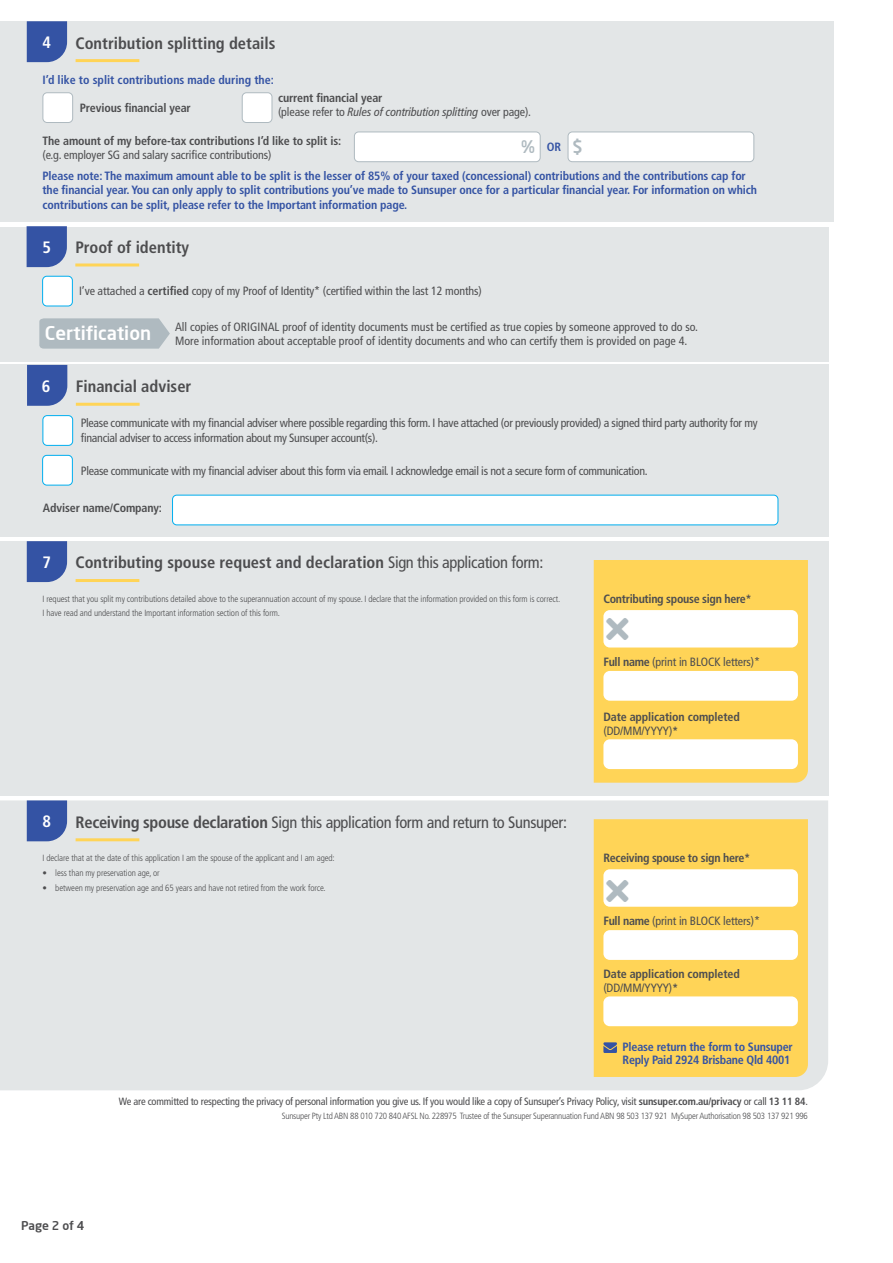
<style>
.page{position:relative;width:893px;height:1263px;background:#fff}
.page>*{position:absolute;margin:0;border:0;box-sizing:border-box;transform-origin:0 0}
.t1{font:500 18.75px "Neo Sans";color:#fff}
.t2{font:500 17.1px "Neo Sans";color:#afbac0}
.t3{font:700 condensed 16.5px "Frutiger LT Pro";color:#4d4d4f}
.t4{font:condensed 16.5px "Frutiger LT Pro";letter-spacing:-.02em;color:#4d4d4f}
.t5{font:700 condensed 16.5px "Frutiger LT Pro";color:#fff}
.t6{font:condensed 12px/15px "Frutiger LT Pro";letter-spacing:-.01em;color:#4d4d4f}
.t7{font:700 condensed 12px/14.4px "Frutiger LT Pro";letter-spacing:-.01em;color:#3453a4}
.t8{font:700 condensed 12px/14.4px "Frutiger LT Pro";letter-spacing:-.01em;color:#4d4d4f}
.t9{font:italic condensed 12px/14.4px "Frutiger LT Pro";letter-spacing:-.01em;color:#4d4d4f}
.t10{font:500 12px "Neo Sans";letter-spacing:-.01em;color:#4d4d4f}
.t11{font:condensed 10.5px "Frutiger LT Pro";letter-spacing:-.02em;color:#4d4d4f}
.t12{font:300 condensed 9px/14.7px "Frutiger LT Pro";letter-spacing:-.01em;color:#4d4d4f}
.s1{font-weight:700;font-style:normal}
.s2{font-style:normal}
.s3{font-weight:700}
.s4{font-weight:400}
</style>
<div class="page">
<div style="left:0;top:800px;width:828px;height:290px;background:#e3e6e7"></div>
<div style="left:0;top:21px;width:833px;height:201px;background:#e3e6e7"></div>
<div style="left:0;top:541px;width:828px;height:255px;background:#e3e6e7"></div>
<hr style="left:76px;top:59px;width:63px;height:3px;background:#ffd457">
<hr style="left:76px;top:579px;width:63px;height:3px;background:#ffd457">
<hr style="left:76px;top:838px;width:63px;height:3px;background:#ffd457">
<svg style="left:27px;top:21px;width:40px;height:41px;background:#3e5ba7"></svg>
<svg style="left:27px;top:541px;width:40px;height:41px;background:#3d5ba7"></svg>
<svg style="left:27px;top:800px;width:40px;height:41px;background:#3e5ba8"></svg>
<div style="left:594px;top:819px;width:214px;height:258px;background:#ffd457"></div>
<div style="left:594px;top:560px;width:214px;height:223px;background:#ffd457"></div>
<div style="left:0;top:365px;width:828px;height:172px;background:#e3e6e7"></div>
<div style="left:173px;top:495px;width:605px;height:30px;background:#fff;border-radius:4px"></div>
<div style="left:172px;top:495px;width:606px;height:30px;border:1px solid #00aeef;border-radius:4px"></div>
<hr style="left:76px;top:403px;width:64px;height:3px;background:#ffd457">
<svg style="left:27px;top:365px;width:40px;height:41px;background:#3d5ba7"></svg>
<div style="left:43px;top:416px;width:30px;height:29px;background:#fff;border-radius:4px"></div>
<div style="left:43px;top:415px;width:30px;height:31px;border:1px solid #00aeef;border-radius:4px"></div>
<div style="left:43px;top:455px;width:29px;height:30px;background:#fff;border-radius:4px"></div>
<div style="left:42px;top:455px;width:31px;height:30px;border:1px solid #00aeef;border-radius:4px"></div>
<div style="left:0;top:228px;width:828px;height:134px;background:#e3e6e7"></div>
<svg style="left:27px;top:226px;width:40px;height:41px;background:#3e5ba8"></svg>
<hr style="left:75px;top:263px;width:64px;height:3px;background:#ffd457">
<svg style="left:39px;top:318px;width:131px;height:31px;background:#b2bdc2"></svg>
<div style="left:43px;top:276px;width:29px;height:30px;background:#fff;border-radius:4px"></div>
<div style="left:42px;top:276px;width:31px;height:30px;border:1px solid #00aeef;border-radius:4px"></div>
<div style="left:568px;top:132px;width:186px;height:30px;background:#fff;border-radius:4px"></div>
<div style="left:568px;top:132px;width:186px;height:30px;border:1px solid #afbac0;border-radius:4px"></div>
<div style="left:354px;top:132px;width:186px;height:30px;background:#fff;border-radius:4px"></div>
<div style="left:354px;top:132px;width:187px;height:30px;border:1px solid #afbac0;border-radius:4px"></div>
<div style="left:242px;top:93px;width:30px;height:30px;background:#fff;border-radius:4px"></div>
<div style="left:242px;top:92px;width:30px;height:31px;border:1px solid #afbac0;border-radius:4px"></div>
<div style="left:43px;top:93px;width:30px;height:30px;background:#fff;border-radius:4px"></div>
<div style="left:43px;top:92px;width:30px;height:31px;border:1px solid #afbac0;border-radius:4px"></div>
<div style="left:603px;top:930px;width:195px;height:30px;background:#fff;border-radius:6px"></div>
<div style="left:603px;top:869px;width:195px;height:38px;background:#fff;border-radius:6px"></div>
<div style="left:603px;top:671px;width:195px;height:30px;background:#fff;border-radius:6px"></div>
<div style="left:603px;top:739px;width:195px;height:30px;background:#fff;border-radius:6px"></div>
<div style="left:603px;top:610px;width:195px;height:37px;background:#fff;border-radius:6px"></div>
<div style="left:603px;top:996px;width:195px;height:30px;background:#fff;border-radius:6px"></div>
<svg style="left:603px;top:1042px;width:14px;height:11px"></svg>
<h3 class="t5" style="left:43px;top:32px;width:10px">4</h3>
<h3 class="t3" style="left:76px;top:33px;width:201px">Contribution splitting details</h3>
<p class="t7" style="left:43px;top:73px;width:233px">I’d like to split contributions made during the:</p>
<p class="t8" style="left:80px;top:101px;width:112px">Previous financial year</p>
<p class="t9" style="left:278px;top:90px;width:255px"><span class="s1">current financial year<br></span><span class="s2">(please refer to</span> Rules of contribution splitting <span class="s2">over page).</span></p>
<p class="t8" style="left:43px;top:134px;width:300px">The amount of my before-tax contributions I’d like to split is:</p>
<p class="t6" style="left:43px;top:148px;width:230px">(e.g. employer SG and salary sacrifice contributions)</p>
<h2 class="t2" style="left:521px;top:136px;width:15px">%</h2>
<h2 class="t2" style="left:572px;top:136px;width:12px">$</h2>
<p class="t7" style="left:547px;top:140px;width:16px">OR</p>
<p class="t7" style="left:43px;top:169px;width:716px">Please note: The maximum amount able to be split is the lesser of 85% of your taxed (concessional) contributions and the contributions cap for the financial year. You can only apply to split contributions you’ve made to Sunsuper once for a particular financial year. For information on which contributions can be split, please refer to the Important information page.</p>
<h3 class="t5" style="left:42px;top:237px;width:10px">5</h3>
<h3 class="t3" style="left:75px;top:237px;width:115px">Proof of identity</h3>
<p class="t6" style="left:79px;top:283px;width:404px">I’ve attached a <span class="s3">certified</span> copy of my Proof of Identity* (certified within the last 12 months)</p>
<h1 class="t1" style="left:45px;top:321px;width:108px">Certification</h1>
<p class="t6" style="left:175px;top:320px;width:525px;line-height:13.5px">All copies of ORIGINAL proof of identity documents must be certified as true copies by someone approved to do so.<br>More information about acceptable proof of identity documents and who can certify them is provided on page 4.</p>
<h3 class="t5" style="left:42px;top:376px;width:10px">6</h3>
<h3 class="t3" style="left:76px;top:376px;width:117px">Financial adviser</h3>
<p class="t6" style="left:81px;top:415px;width:678px">Please communicate with my financial adviser where possible regarding this form. I have attached (or previously provided) a signed third party authority for my financial adviser to access information about my Sunsuper account(s).</p>
<p class="t6" style="left:81px;top:463px;width:568px">Please communicate with my financial adviser about this form via email. I acknowledge email is not a secure form of communication.</p>
<p class="t8" style="left:43px;top:501px;width:121px">Adviser name/Company:</p>
<h3 class="t5" style="left:43px;top:552px;width:10px">7</h3>
<h3 class="t3" style="left:76px;top:553px;width:469px">Contributing spouse request and declaration <span class="s4">Sign this application form:</span></h3>
<p class="t12" style="left:43px;top:591px;width:519px">I request that you split my contributions detailed above to the superannuation account of my spouse. I declare that the information provided on this form is correct.<br>I have read and understand the Important information section of this form.</p>
<h3 class="t5" style="left:43px;top:811px;width:10px">8</h3>
<h3 class="t4" style="left:76px;top:812px;width:493px"><span class="s3">Receiving spouse declaration</span> Sign this application form and return to Sunsuper:</h3>
<p class="t12" style="left:43px;top:851px;width:294px">I declare that at the date of this application I am the spouse of the applicant and I am aged:</p>
<p class="t12" style="left:43px;top:865px;width:119px">• less than my preservation age, or</p>
<p class="t12" style="left:43px;top:880px;width:285px">• between my preservation age and 65 years and have not retired from the work force.</p>
<p class="t8" style="left:603px;top:591px;width:150px">Contributing spouse sign here*</p>
<p class="t6" style="left:603px;top:654px;width:158px"><span class="s3">Full name</span> (print in BLOCK letters)*</p>
<p class="t8" style="left:603px;top:709px;width:138px">Date application completed <span class="s4">(DD/MM/YYYY)</span>*</p>
<p class="t8" style="left:603px;top:850px;width:149px">Receiving spouse to sign here*</p>
<p class="t6" style="left:603px;top:913px;width:158px"><span class="s3">Full name</span> (print in BLOCK letters)*</p>
<p class="t8" style="left:603px;top:967px;width:138px">Date application completed <span class="s4">(DD/MM/YYYY)</span>*</p>
<p class="t7" style="left:623px;top:1040px;width:172px;line-height:12.8px">Please return the form to Sunsuper<br>Reply Paid 2924 Brisbane Qld 4001</p>
<p class="t11" style="left:119px;top:1095px;width:691px">We are committed to respecting the privacy of personal information you give us. If you would like a copy of Sunsuper’s Privacy Policy, visit <span class="s3">sunsuper.com.au/privacy</span> or call <span class="s3">13 11 84</span>.</p>
<p class="t12" style="left:282px;top:1109px;width:528px">Sunsuper Pty Ltd ABN 88 010 720 840 AFSL No. 228975 Trustee of the Sunsuper Superannuation Fund ABN 98 503 137 921 MySuper Authorisation 98 503 137 921 996</p>
<p class="t10" style="left:21px;top:1218px;width:65px">Page 2 of 4</p>
</div>
